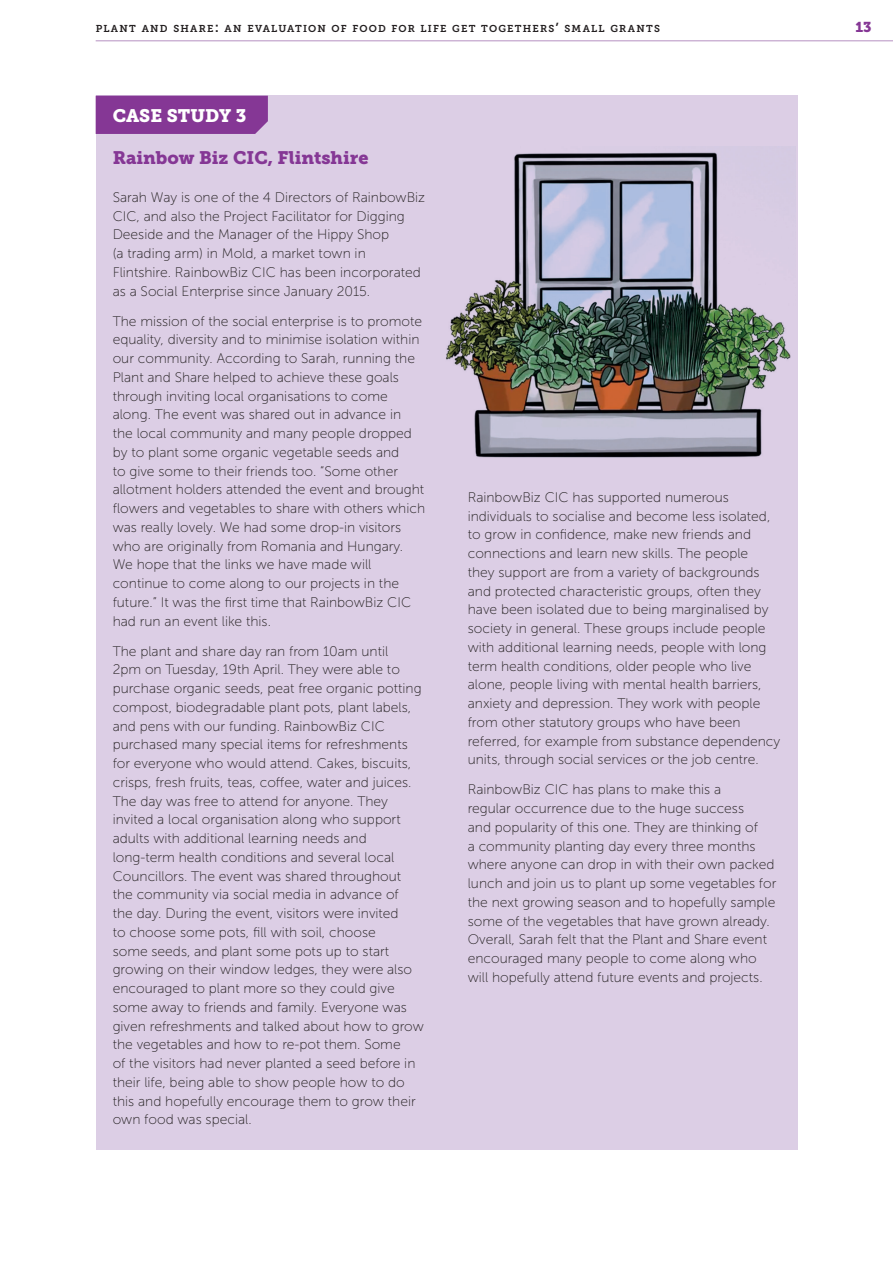
<style>
.page{position:relative;width:893px;height:1263px;background:#fff}
.page>*{position:absolute;margin:0;border:0;box-sizing:border-box;transform-origin:0 0}
.subhead{font:18px "Museo Slab 900";color:#853795}
.table_head{font:18px "Museo Slab 900";color:#fff}
.t1{font:14.25px "Museo Slab 900";color:#853795}
.case_study{font:13.8px/18.8px "Museo Sans 100";color:#231f20}
.t2{font:10.05px "Museo Slab 700";letter-spacing:.12em;color:#231f20}
.s1{font-size:14.25px}
</style>
<div class="page">
<hr style="left:96px;top:40px;width:797px;height:1px;background:#b690c2">
<div style="left:96px;top:96px;width:701px;height:1054px;background:#dccee5"></div>
<div style="left:96px;top:96px;width:172px;height:38px;background:#853795"></div>
<img style="left:446px;top:152px;width:345px;height:306px">
<p class="t2" style="left:96px;top:23px;width:566px">PLANT AND SHARE<span class="s1">:</span> AN EVALUATION OF FOOD FOR LIFE GET TOGETHERS<span class="s1">’</span> SMALL GRANTS</p>
<p class="t1" style="left:855px;top:19px;width:18px">13</p>
<p class="table_head" style="left:113px;top:105px;width:135px">CASE STUDY 3</p>
<p class="subhead" style="left:113px;top:147px;width:257px">Rainbow Biz CIC, Flintshire</p>
<p class="case_study" style="left:113px;top:188px;width:314px">Sarah Way is one of the 4 Directors of RainbowBiz CIC, and also the Project Facilitator for Digging Deeside and the Manager of the Hippy Shop<br>(a trading arm) in Mold, a market town in Flintshire. RainbowBiz CIC has been incorporated as a Social Enterprise since January 2015.</p>
<p class="case_study" style="left:113px;top:312px;width:314px">The mission of the social enterprise is to promote equality, diversity and to minimise isolation within our community. According to Sarah, running the Plant and Share helped to achieve these goals through inviting local organisations to come along. The event was shared out in advance in<br>the local community and many people dropped by to plant some organic vegetable seeds and<br>to give some to their friends too. “Some other allotment holders attended the event and brought flowers and vegetables to share with others which was really lovely. We had some drop-in visitors who are originally from Romania and Hungary.<br>We hope that the links we have made will continue to come along to our projects in the future.” It was the first time that RainbowBiz CIC had run an event like this.</p>
<p class="case_study" style="left:113px;top:642px;width:313px">The plant and share day ran from 10am until<br>2pm on Tuesday, 19th April. They were able to purchase organic seeds, peat free organic potting compost, biodegradable plant pots, plant labels, and pens with our funding. RainbowBiz CIC purchased many special items for refreshments for everyone who would attend. Cakes, biscuits, crisps, fresh fruits, teas, coffee, water and juices.<br>The day was free to attend for anyone. They invited a local organisation along who support adults with additional learning needs and long-term health conditions and several local Councillors. The event was shared throughout the community via social media in advance of<br>the day. During the event, visitors were invited<br>to choose some pots, fill with soil, choose<br>some seeds, and plant some pots up to start growing on their window ledges, they were also encouraged to plant more so they could give some away to friends and family. Everyone was given refreshments and talked about how to grow the vegetables and how to re-pot them. Some<br>of the visitors had never planted a seed before in their life, being able to show people how to do this and hopefully encourage them to grow their own food was special.</p>
<p class="case_study" style="left:468px;top:488px;width:314px">RainbowBiz CIC has supported numerous individuals to socialise and become less isolated, to grow in confidence, make new friends and connections and learn new skills. The people<br>they support are from a variety of backgrounds and protected characteristic groups, often they have been isolated due to being marginalised by society in general. These groups include people with additional learning needs, people with long term health conditions, older people who live alone, people living with mental health barriers, anxiety and depression. They work with people from other statutory groups who have been referred, for example from substance dependency units, through social services or the job centre.</p>
<p class="case_study" style="left:468px;top:780px;width:310px">RainbowBiz CIC has plans to make this a<br>regular occurrence due to the huge success<br>and popularity of this one. They are thinking of<br>a community planting day every three months where anyone can drop in with their own packed lunch and join us to plant up some vegetables for the next growing season and to hopefully sample some of the vegetables that have grown already.<br>Overall, Sarah felt that the Plant and Share event encouraged many people to come along who will hopefully attend future events and projects.</p>
</div>
